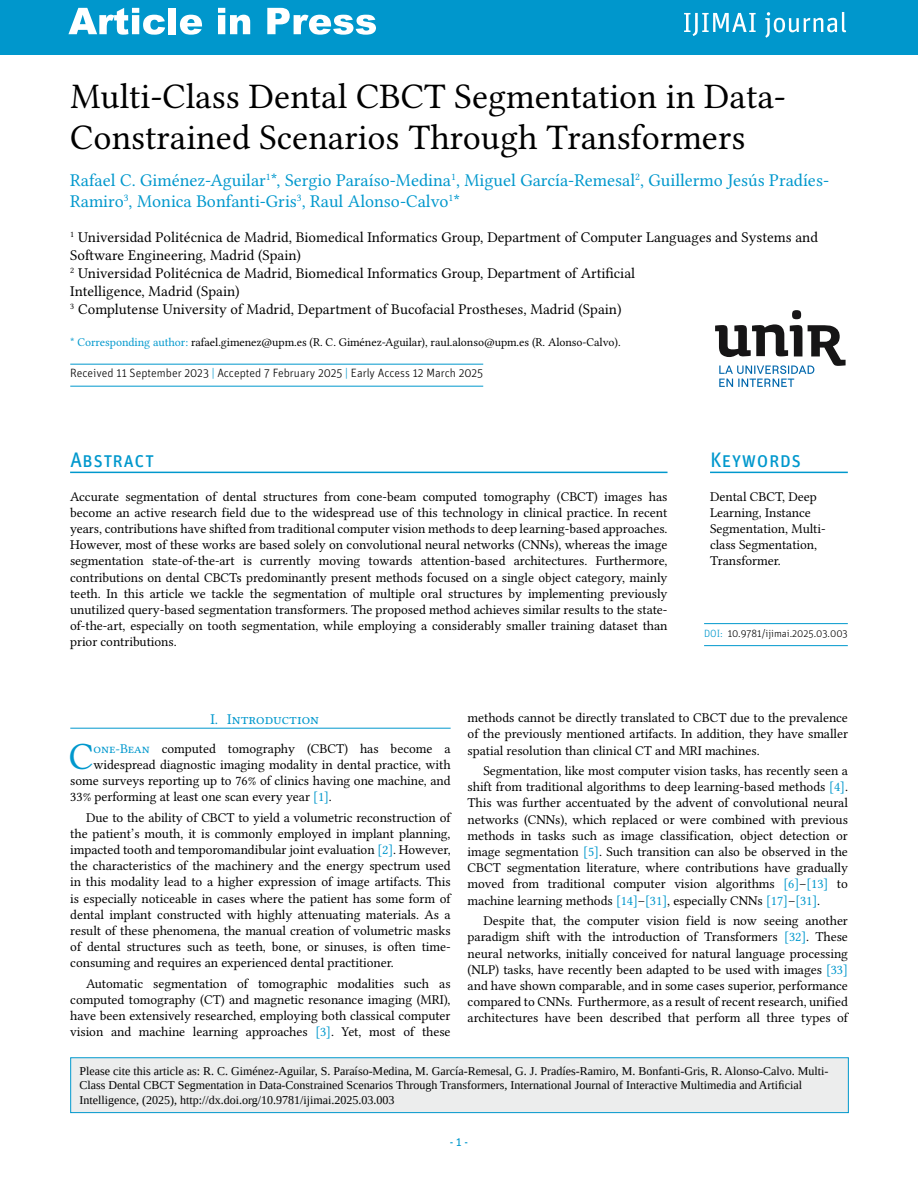
<style>
.page{position:relative;width:918px;height:1188px;background:#fff}
.page>*{position:absolute;margin:0;border:0;box-sizing:border-box;transform-origin:0 0}
.t1{font:38.55px "Libertinus Serif";color:#0098cd}
.t2{font:36px/41.4px "Libertinus Serif";letter-spacing:.005em;color:#000}
.t3{font:21px "Unit OT";letter-spacing:-.005em;color:#0098cd}
.t4{font:18px/21.6px "Libertinus Serif";color:#0098cd}
.t5{font:15px/18px "Libertinus Serif";color:#000}
.t6{font:15px "Libertinus Serif";color:#0098cd}
.t7{font:13.5px/16.2px "Libertinus Serif";letter-spacing:.055em;color:#000;text-align:justify}
.t8{font:13.5px/16.2px "Libertinus Serif";color:#000}
.t9{font:13.5px "Libertinus Serif";letter-spacing:-.005em;color:#000}
.t10{font:12px/14.4px "Liberation Serif";color:#000}
.t11{font:12px "Libertinus Serif";letter-spacing:-.005em;color:#000}
.t12{font:300 12px "Unit OT";color:#000}
.t13{font:12px "Unit OT";color:#0098cd}
.t14{font:300 10.5px "Unit OT";color:#000}
.s1{color:#0098cd}
</style>
<div class="page">
<div style="left:0;top:0;width:918px;height:55px;background:#0097cc"></div>
<svg style="left:68px;top:8px;width:97px;height:27px"></svg>
<div style="left:169px;top:8px;width:7px;height:26px;background:#fff"></div>
<svg style="left:180px;top:15px;width:22px;height:20px"></svg>
<svg style="left:218px;top:8px;width:32px;height:26px"></svg>
<svg style="left:267px;top:8px;width:109px;height:27px"></svg>
<svg style="left:684px;top:13px;width:72px;height:23px"></svg>
<svg style="left:765px;top:12px;width:81px;height:26px"></svg>
<div style="left:71px;top:1058px;width:777px;height:55px;background:#eceded"></div>
<div style="left:70px;top:1057px;width:779px;height:56px;border:1px solid #0098cd"></div>
<svg style="left:715px;top:310px;width:131px;height:77px"></svg>
<hr style="left:710px;top:472px;width:138px;height:1px;background:#0098cd">
<hr style="left:70px;top:472px;width:598px;height:1px;background:#0098cd">
<hr style="left:704px;top:623px;width:144px;height:1px;background:#0098cd">
<hr style="left:704px;top:645px;width:144px;height:1px;background:#0098cd">
<hr style="left:70px;top:364px;width:413px;height:1px;background:#0098cd">
<hr style="left:70px;top:386px;width:413px;height:1px;background:#0098cd">
<hr style="left:70px;top:728px;width:381px;height:1px;background:#0098cd">
<h2 class="t2" style="left:70px;top:75px;width:717px">Multi-Class Dental CBCT Segmentation in Data-<br>Constrained Scenarios Through Transformers</h2>
<h3 class="t4" style="left:70px;top:169px;width:760px">Rafael C. Giménez-Aguilar<sup>1</sup>*, Sergio Paraíso-Medina<sup>1</sup>, Miguel García-Remesal<sup>2</sup>, Guillermo Jesús Pradíes-<br>Ramiro<sup>3</sup>, Monica Bonfanti-Gris<sup>3</sup>, Raul Alonso-Calvo<sup>1</sup>*</h3>
<p class="t5" style="left:70px;top:228px;width:749px"><sup>1</sup> Universidad Politécnica de Madrid, Biomedical Informatics Group, Department of Computer Languages and Systems and Software Engineering, Madrid (Spain)<br><sup>2</sup> Universidad Politécnica de Madrid, Biomedical Informatics Group, Department of Artificial<br>Intelligence, Madrid (Spain)<br><sup>3</sup> Complutense University of Madrid, Department of Bucofacial Prostheses, Madrid (Spain)</p>
<p class="t11" style="left:70px;top:335px;width:552px"><span class="s1">* Corresponding author:</span> rafael.gimenez@upm.es (R. C. Giménez-Aguilar), raul.alonso@upm.es (R. Alonso-Calvo).</p>
<p class="t12" style="left:70px;top:366px;width:414px">Received 11 September 2023 <span class="s1">|</span> Accepted 7 February 2025 <span class="s1">|</span> Early Access 12 March 2025</p>
<h3 class="t3" style="left:70px;top:447px;width:86px">Abstract</h3>
<p class="t7" style="left:70px;top:488px;width:599px">Accurate segmentation of dental structures from cone-beam computed tomography (CBCT) images has become an active research field due to the widespread use of this technology in clinical practice. In recent years, contributions have shifted from traditional computer vision methods to deep learning-based approaches.<br>However, most of these works are based solely on convolutional neural networks (CNNs), whereas the image segmentation state-of-the-art is currently moving towards attention-based architectures. Furthermore, contributions on dental CBCTs predominantly present methods focused on a single object category, mainly teeth. In this article we tackle the segmentation of multiple oral structures by implementing previously unutilized query-based segmentation transformers. The proposed method achieves similar results to the state&shy;of-the-art, especially on tooth segmentation, while employing a considerably smaller training dataset than prior contributions.</p>
<h3 class="t3" style="left:710px;top:447px;width:93px">Keywords</h3>
<p class="t8" style="left:710px;top:488px;width:117px">Dental CBCT, Deep<br>Learning, Instance<br>Segmentation, Multi&shy;class Segmentation,<br>Transformer.</p>
<p class="t14" style="left:704px;top:627px;width:145px"><span class="s1">DOI:</span> 10.9781/ijimai.2025.03.003</p>
<p class="t6" style="left:211px;top:710px;width:110px">I. Introduction</p>
<h1 class="t1" style="left:69px;top:733px;width:26px">C</h1>
<p class="t9" style="left:94px;top:740px;width:359px"><span class="s1">one-Bean</span> computed tomography (CBCT) has become a</p>
<p class="t7" style="left:94px;top:756px;width:359px">widespread diagnostic imaging modality in dental practice, with</p>
<p class="t7" style="left:70px;top:772px;width:382px">some surveys reporting up to 76% of clinics having one machine, and</p>
<p class="t7" style="left:70px;top:788px;width:263px">33% performing at least one scan every year <span class="s1">[1]</span>.</p>
<p class="t7" style="left:70px;top:809px;width:383px;text-indent:16px">Due to the ability of CBCT to yield a volumetric reconstruction of the patient’s mouth, it is commonly employed in implant planning, impacted tooth and temporomandibular joint evaluation <span class="s1">[2]</span>. However, the characteristics of the machinery and the energy spectrum used in this modality lead to a higher expression of image artifacts. This is especially noticeable in cases where the patient has some form of dental implant constructed with highly attenuating materials. As a result of these phenomena, the manual creation of volumetric masks of dental structures such as teeth, bone, or sinuses, is often time&shy;consuming and requires an experienced dental practitioner.</p>
<p class="t7" style="left:70px;top:975px;width:382px;text-indent:16px">Automatic segmentation of tomographic modalities such as computed tomography (CT) and magnetic resonance imaging (MRI), have been extensively researched, employing both classical computer vision and machine learning approaches <span class="s1">[3]</span>. Yet, most of these</p>
<p class="t7" style="left:468px;top:710px;width:382px">methods cannot be directly translated to CBCT due to the prevalence of the previously mentioned artifacts. In addition, they have smaller spatial resolution than clinical CT and MRI machines.</p>
<p class="t7" style="left:468px;top:762px;width:382px;text-indent:16px">Segmentation, like most computer vision tasks, has recently seen a shift from traditional algorithms to deep learning-based methods <span class="s1">[4]</span>.<br>This was further accentuated by the advent of convolutional neural networks (CNNs), which replaced or were combined with previous methods in tasks such as image classification, object detection or image segmentation <span class="s1">[5]</span>. Such transition can also be observed in the CBCT segmentation literature, where contributions have gradually moved from traditional computer vision algorithms <span class="s1">[6]</span>–<span class="s1">[13]</span> to machine learning methods <span class="s1">[14]</span>–<span class="s1">[31]</span>, especially CNNs <span class="s1">[17]</span>–<span class="s1">[31]</span>.</p>
<p class="t7" style="left:468px;top:912px;width:383px;text-indent:16px">Despite that, the computer vision field is now seeing another paradigm shift with the introduction of Transformers <span class="s1">[32]</span>. These neural networks, initially conceived for natural language processing (NLP) tasks, have recently been adapted to be used with images <span class="s1">[33] </span>and have shown comparable, and in some cases superior, performance compared to CNNs. Furthermore, as a result of recent research, unified architectures have been described that perform all three types of</p>
<p class="t10" style="left:80px;top:1064px;width:751px">Please cite this article as: R. C. Giménez-Aguilar, S. Paraíso-Medina, M. García-Remesal, G. J. Pradíes-Ramiro, M. Bonfanti-Gris, R. Alonso-Calvo. Multi-<br>Class Dental CBCT Segmentation in Data-Constrained Scenarios Through Transformers, International Journal of Interactive Multimedia and Artificial<br>Intelligence, (2025), http://dx.doi.org/10.9781/ijimai.2025.03.003</p>
<p class="t13" style="left:450px;top:1135px;width:20px">- 1 -</p>
</div>
